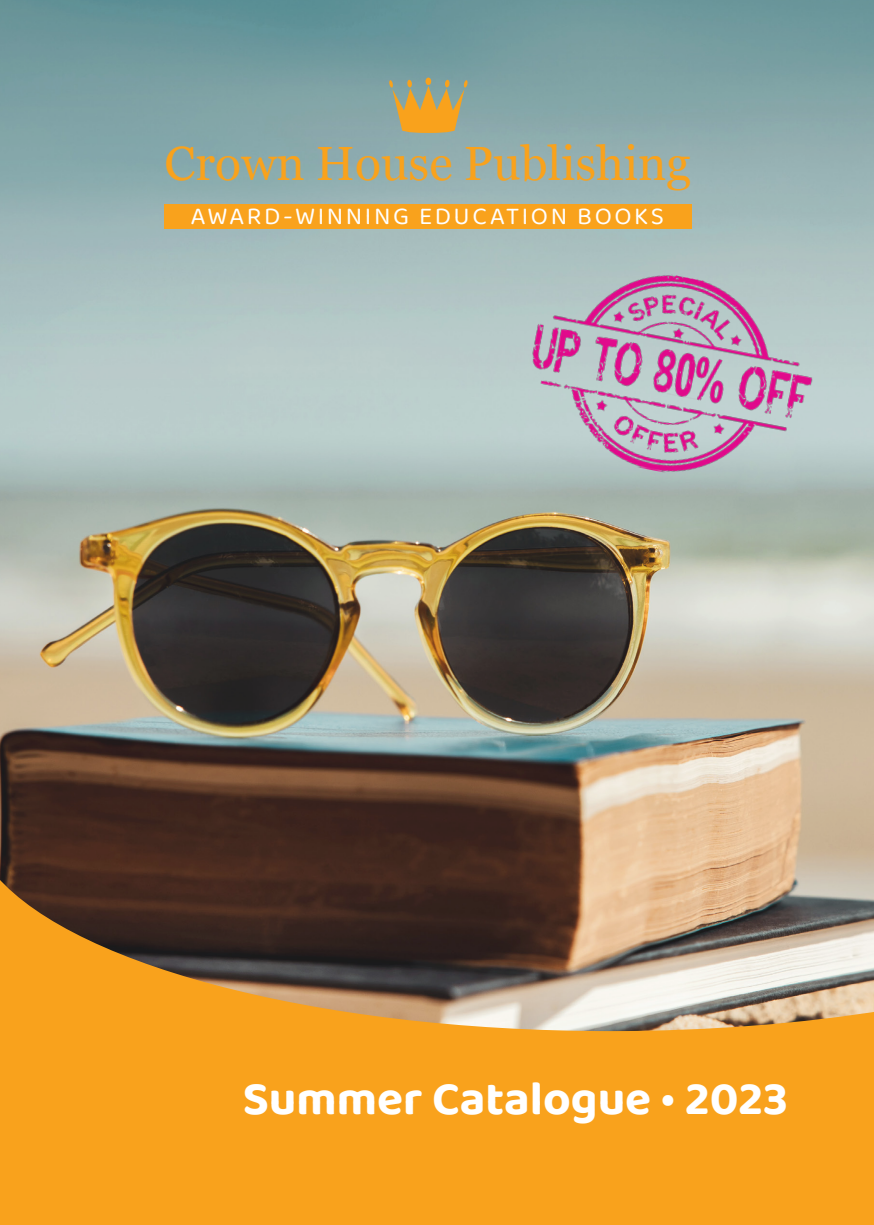
<style>
.page{position:relative;width:874px;height:1225px;background:#fff}
.page>*{position:absolute;margin:0;border:0;box-sizing:border-box;transform-origin:0 0}
.Body_Text_White_Cent{font:48px "Baloo 2";color:#fff}
.t1{font:48px "Georgia";color:#f9a21c}
.Body_Text_White_Cent-2{font:25px "Baloo 2";letter-spacing:.1em;color:#fff}
</style>
<div class="page">
<img style="left:0;top:0;width:873px;height:867px">
<svg style="left:0;top:867px;width:873px;height:358px;background:#cb8e35"></svg>
<img style="left:511px;top:251px;width:321px;height:247px">
<svg style="left:389px;top:80px;width:78px;height:53px;background:#bca362"></svg>
<svg style="left:444px;top:80px;width:5px;height:8px"></svg>
<div style="left:425px;top:78px;width:6px;height:7px;background:#f9a21c;border-radius:50%"></div>
<div style="left:164px;top:204px;width:527px;height:24px;background:#f9a21c"></div>
<p class="t1" style="left:164px;top:128px;width:527px">Crown House Publishing</p>
<p class="Body_Text_White_Cent-2" style="left:191px;top:198px;width:474px">AWARD-WINNING EDUCATION BOOKS</p>
<p class="Body_Text_White_Cent" style="left:243px;top:1064px;width:546px">Summer Catalogue • 2023</p>
</div>
